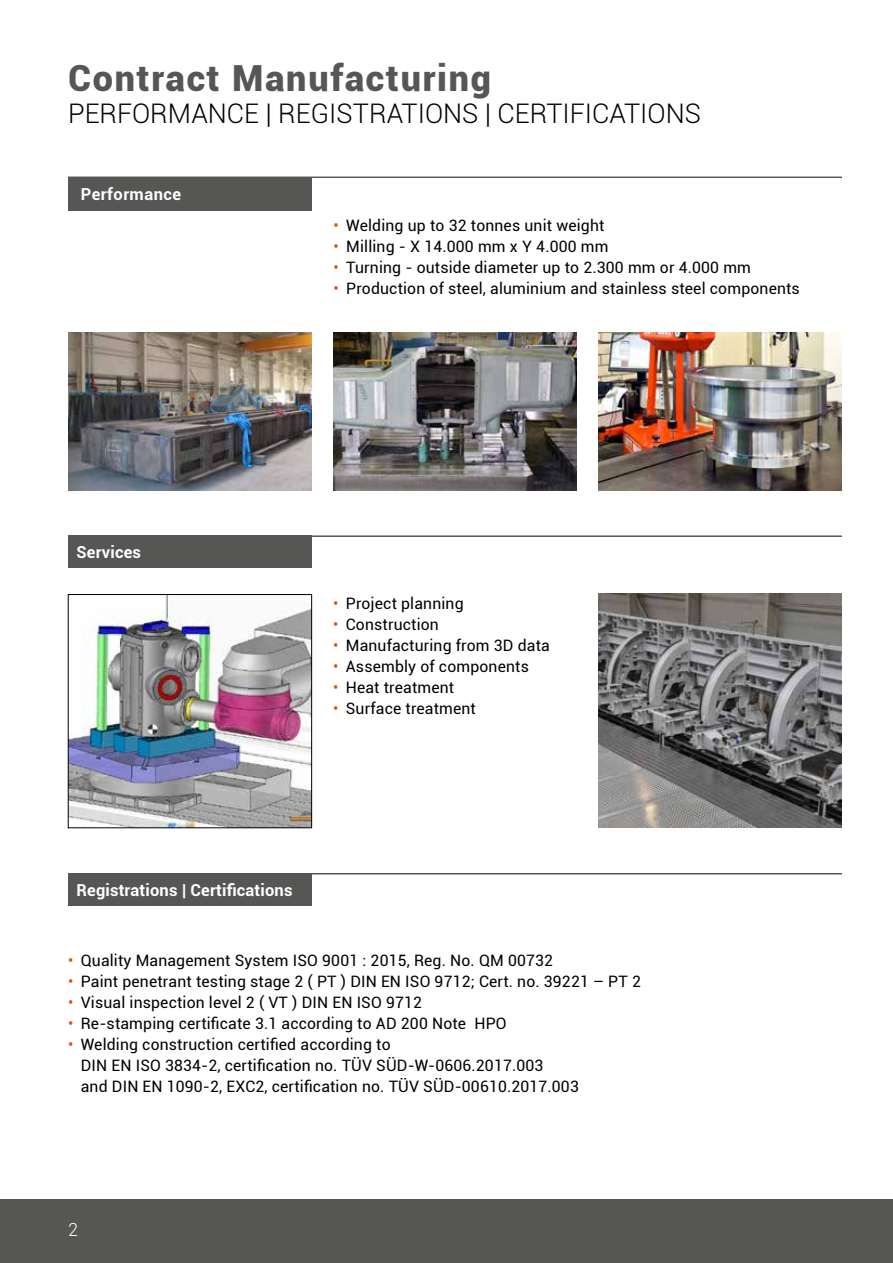
<style>
.page{position:relative;width:893px;height:1263px;background:#fff}
.page>*{position:absolute;margin:0;border:0;box-sizing:border-box;transform-origin:0 0}
.t1{font:900 36px "Roboto";letter-spacing:.05em;color:#565655}
.t2{font:300 27px "Roboto";color:#000}
.t3{font:300 18px "Roboto";color:#fff}
.t4{font:700 16.5px "Roboto";letter-spacing:.01em;color:#fff}
.t5{font:700 16.5px "Roboto";letter-spacing:.03em;color:#fff}
.t6{font:15.75px "Roboto";letter-spacing:.01em;color:#000}
.s1{color:#e94c05}
</style>
<div class="page">
<div style="left:0;top:1200px;width:893px;height:63px;background:#565655"></div>
<hr style="left:68px;top:177px;width:774px;height:1px;background:#565655">
<div style="left:68px;top:178px;width:244px;height:32px;background:#565655"></div>
<div style="left:68px;top:874px;width:244px;height:32px;background:#565655"></div>
<hr style="left:68px;top:535px;width:774px;height:2px;background:#565655">
<div style="left:68px;top:535px;width:244px;height:33px;background:#565655"></div>
<img style="left:333px;top:333px;width:244px;height:157px">
<img style="left:598px;top:333px;width:244px;height:157px">
<img style="left:70px;top:596px;width:240px;height:230px">
<div style="left:68px;top:594px;width:244px;height:234px;border:1px solid #000"></div>
<img style="left:598px;top:594px;width:243px;height:234px">
<hr style="left:68px;top:873px;width:774px;height:1px;background:#565655">
<img style="left:68px;top:333px;width:244px;height:157px">
<h1 class="t1" style="left:68px;top:52px;width:425px">Contract Manufacturing</h1>
<h2 class="t2" style="left:68px;top:95px;width:635px">PERFORMANCE | REGISTRATIONS | CERTIFICATIONS</h2>
<p class="t5" style="left:81px;top:183px;width:102px">Performance</p>
<p class="t6" style="left:334px;top:214px;width:272px"><span class="s1">•</span> Welding up to 32 tonnes unit weight</p>
<p class="t6" style="left:334px;top:235px;width:276px"><span class="s1">•</span> Milling - X 14.000 mm x Y 4.000 mm</p>
<p class="t6" style="left:334px;top:256px;width:419px"><span class="s1">•</span> Turning - outside diameter up to 2.300 mm or 4.000 mm</p>
<p class="t6" style="left:334px;top:277px;width:468px"><span class="s1">•</span> Production of steel, aluminium and stainless steel components</p>
<p class="t4" style="left:77px;top:540px;width:66px">Services</p>
<p class="t6" style="left:333px;top:592px;width:132px"><span class="s1">•</span> Project planning</p>
<p class="t6" style="left:333px;top:613px;width:107px"><span class="s1">•</span> Construction</p>
<p class="t6" style="left:333px;top:634px;width:218px"><span class="s1">•</span> Manufacturing from 3D data</p>
<p class="t6" style="left:333px;top:655px;width:197px"><span class="s1">•</span> Assembly of components</p>
<p class="t6" style="left:333px;top:676px;width:123px"><span class="s1">•</span> Heat treatment</p>
<p class="t6" style="left:333px;top:697px;width:144px"><span class="s1">•</span> Surface treatment</p>
<p class="t4" style="left:77px;top:878px;width:217px">Registrations | Certifications</p>
<p class="t6" style="left:68px;top:949px;width:486px"><span class="s1">•</span> Quality Management System ISO 9001 : 2015, Reg. No. QM 00732</p>
<p class="t6" style="left:68px;top:970px;width:574px"><span class="s1">•</span> Paint penetrant testing stage 2 ( PT ) DIN EN ISO 9712; Cert. no. 39221 – PT 2</p>
<p class="t6" style="left:68px;top:991px;width:355px"><span class="s1">•</span> Visual inspection level 2 ( VT ) DIN EN ISO 9712</p>
<p class="t6" style="left:68px;top:1012px;width:440px"><span class="s1">•</span> Re-stamping certificate 3.1 according to AD 200 Note HPO</p>
<p class="t6" style="left:68px;top:1033px;width:324px"><span class="s1">•</span> Welding construction certified according to</p>
<p class="t6" style="left:68px;top:1054px;width:477px"><span class="s1">•</span> DIN EN ISO 3834-2, certification no. TÜV SÜD-W-0606.2017.003</p>
<p class="t6" style="left:68px;top:1075px;width:512px"><span class="s1">•</span> and DIN EN 1090-2, EXC2, certification no. TÜV SÜD-00610.2017.003</p>
<p class="t3" style="left:68px;top:1217px;width:11px">2</p>
</div>
